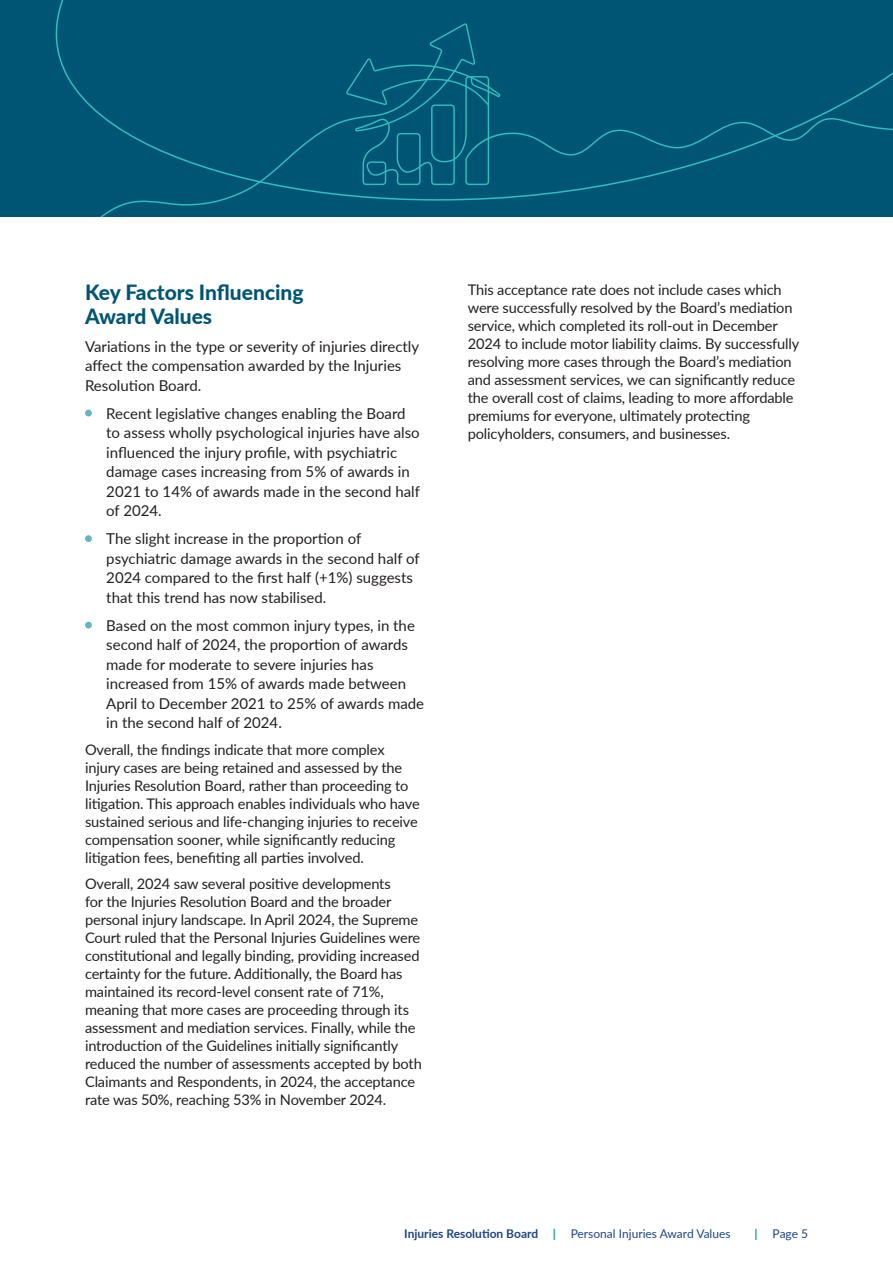
<style>
.page{position:relative;width:893px;height:1263px;background:#fff}
.page>*{position:absolute;margin:0;border:0;box-sizing:border-box;transform-origin:0 0}
.t1{font:800 21px/24px "Lato";color:#015574}
.t2{font:15px/19.5px "Lato";color:#231f20}
.t3{font:14.7px/18px "Lato";letter-spacing:-.01em;color:#231f20}
.t4{font:12px "Lato";color:#1e4683}
.s1{font-weight:700}
.s2{font-weight:700;color:#029c9c}
</style>
<div class="page">
<div style="left:0;top:0;width:893px;height:217px;background:#015574"></div>
<svg style="left:100px;top:201px;width:120px;height:16px"></svg>
<svg style="left:55px;top:0;width:838px;height:201px"></svg>
<div style="left:85px;top:410px;width:7px;height:6px;background:#62b5c6;border-radius:50%"></div>
<div style="left:85px;top:535px;width:7px;height:7px;background:#62b5c6;border-radius:50%"></div>
<div style="left:85px;top:622px;width:7px;height:6px;background:#62b5c6;border-radius:50%"></div>
<h1 class="t1" style="left:85px;top:279px;width:220px">Key Factors Influencing<br>Award Values</h1>
<p class="t2" style="left:85px;top:336px;width:336px">Variations in the type or severity of injuries directly affect the compensation awarded by the Injuries<br>Resolution Board.</p>
<p class="t2" style="left:106px;top:403px;width:315px">Recent legislative changes enabling the Board to assess wholly psychological injuries have also influenced the injury profile, with psychiatric damage cases increasing from 5% of awards in 2021 to 14% of awards made in the second half of 2024.</p>
<p class="t2" style="left:106px;top:528px;width:315px">The slight increase in the proportion of psychiatric damage awards in the second half of 2024 compared to the first half (+1%) suggests that this trend has now stabilised.</p>
<p class="t2" style="left:106px;top:615px;width:319px">Based on the most common injury types, in the second half of 2024, the proportion of awards made for moderate to severe injuries has increased from 15% of awards made between April to December 2021 to 25% of awards made in the second half of 2024.</p>
<p class="t3" style="left:85px;top:740px;width:336px">Overall, the findings indicate that more complex injury cases are being retained and assessed by the Injuries Resolution Board, rather than proceeding to litigation. This approach enables individuals who have sustained serious and life-changing injuries to receive compensation sooner, while significantly reducing litigation fees, benefiting all parties involved.</p>
<p class="t3" style="left:85px;top:874px;width:338px">Overall, 2024 saw several positive developments<br>for the Injuries Resolution Board and the broader personal injury landscape. In April 2024, the Supreme Court ruled that the Personal Injuries Guidelines were constitutional and legally binding, providing increased certainty for the future. Additionally, the Board has maintained its record-level consent rate of 71%, meaning that more cases are proceeding through its assessment and mediation services. Finally, while the introduction of the Guidelines initially significantly reduced the number of assessments accepted by both Claimants and Respondents, in 2024, the acceptance rate was 50%, reaching 53% in November 2024.</p>
<p class="t3" style="left:468px;top:280px;width:333px">This acceptance rate does not include cases which were successfully resolved by the Board’s mediation service, which completed its roll-out in December 2024 to include motor liability claims. By successfully resolving more cases through the Board’s mediation and assessment services, we can significantly reduce the overall cost of claims, leading to more affordable premiums for everyone, ultimately protecting policyholders, consumers, and businesses.</p>
<p class="t4" style="left:404px;top:1224px;width:328px"><span class="s1">Injuries Resolution Board</span> <span class="s2">|</span> Personal Injuries Award Values</p>
<p class="t4" style="left:755px;top:1224px;width:55px"><span class="s2">|</span> Page 5</p>
</div>
